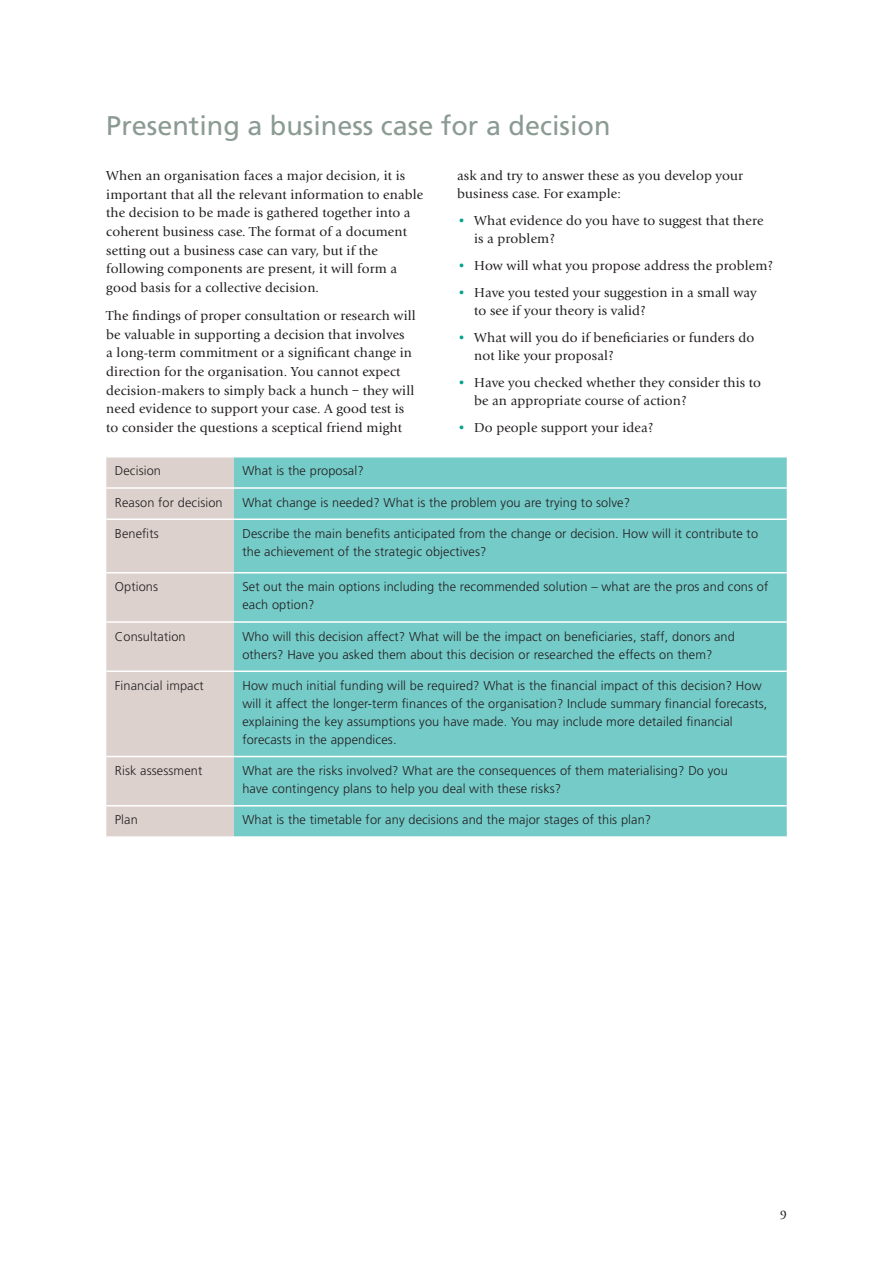
<style>
.page{position:relative;width:893px;height:1263px;background:#fff}
.page>*{position:absolute;margin:0;border:0;box-sizing:border-box;transform-origin:0 0}
.t1{font:27px "Frutiger";color:#8b9b93}
.t2{font:13.5px/18.8px "Giovanni";letter-spacing:.01em;color:#231f20}
.t3{font:13.5px "Giovanni SCEF";color:#231f20}
.t4{font:300 12.75px/18px "Frutiger";letter-spacing:.01em;color:#231f20}
.s1{font-weight:700;color:#00a389}
</style>
<div class="page">
<div style="left:106px;top:458px;width:128px;height:378px;background:#dcd1cd"></div>
<div style="left:234px;top:458px;width:553px;height:378px;background:#74cbc8"></div>
<hr style="left:106px;top:487px;width:681px;height:2px;background:#fff">
<hr style="left:106px;top:519px;width:681px;height:1px;background:#fff">
<hr style="left:106px;top:572px;width:681px;height:2px;background:#fff">
<hr style="left:106px;top:621px;width:681px;height:2px;background:#fff">
<hr style="left:106px;top:671px;width:681px;height:1px;background:#fff">
<hr style="left:106px;top:756px;width:681px;height:1px;background:#fff">
<hr style="left:106px;top:805px;width:681px;height:2px;background:#fff">
<h1 class="t1" style="left:106px;top:115px;width:506px">Presenting a business case for a decision</h1>
<p class="t2" style="left:106px;top:167px;width:318px">When an organisation faces a major decision, it is important that all the relevant information to enable the decision to be made is gathered together into a coherent business case. The format of a document setting out a business case can vary, but if the following components are present, it will form a good basis for a collective decision.</p>
<p class="t2" style="left:106px;top:307px;width:311px">The findings of proper consultation or research will be valuable in supporting a decision that involves<br>a long-term commitment or a significant change in direction for the organisation. You cannot expect decision-makers to simply back a hunch – they will need evidence to support your case. A good test is to consider the questions a sceptical friend might</p>
<p class="t2" style="left:457px;top:168px;width:287px;line-height:18px">ask and try to answer these as you develop your business case. For example:</p>
<p class="t2" style="left:474px;top:213px;width:291px;line-height:18px;text-indent:-17px"><span class="s1">•</span> What evidence do you have to suggest that there is a problem?</p>
<p class="t2" style="left:457px;top:257px;width:318px"><span class="s1">•</span> How will what you propose address the problem?</p>
<p class="t2" style="left:474px;top:285px;width:284px;line-height:18px;text-indent:-17px"><span class="s1">•</span> Have you tested your suggestion in a small way to see if your theory is valid?</p>
<p class="t2" style="left:474px;top:330px;width:282px;line-height:18px;text-indent:-17px"><span class="s1">•</span> What will you do if beneficiaries or funders do not like your proposal?</p>
<p class="t2" style="left:474px;top:375px;width:288px;line-height:18px;text-indent:-17px"><span class="s1">•</span> Have you checked whether they consider this to be an appropriate course of action?</p>
<p class="t2" style="left:457px;top:419px;width:198px"><span class="s1">•</span> Do people support your idea?</p>
<p class="t4" style="left:115px;top:463px;width:48px">Decision</p>
<p class="t4" style="left:242px;top:463px;width:123px">What is the proposal?</p>
<p class="t4" style="left:115px;top:494px;width:109px">Reason for decision</p>
<p class="t4" style="left:242px;top:494px;width:389px">What change is needed? What is the problem you are trying to solve?</p>
<p class="t4" style="left:115px;top:525px;width:46px">Benefits</p>
<p class="t4" style="left:242px;top:525px;width:517px">Describe the main benefits anticipated from the change or decision. How will it contribute to the achievement of the strategic objectives?</p>
<p class="t4" style="left:115px;top:579px;width:45px">Options</p>
<p class="t4" style="left:242px;top:579px;width:527px">Set out the main options including the recommended solution – what are the pros and cons of each option?</p>
<p class="t4" style="left:115px;top:628px;width:72px">Consultation</p>
<p class="t4" style="left:242px;top:628px;width:494px">Who will this decision affect? What will be the impact on beneficiaries, staff, donors and others? Have you asked them about this decision or researched the effects on them?</p>
<p class="t4" style="left:115px;top:677px;width:91px">Financial impact</p>
<p class="t4" style="left:242px;top:677px;width:527px">How much initial funding will be required? What is the financial impact of this decision? How will it affect the longer-term finances of the organisation? Include summary financial forecasts, explaining the key assumptions you have made. You may include more detailed financial forecasts in the appendices.</p>
<p class="t4" style="left:115px;top:763px;width:89px">Risk assessment</p>
<p class="t4" style="left:242px;top:763px;width:487px">What are the risks involved? What are the consequences of them materialising? Do you have contingency plans to help you deal with these risks?</p>
<p class="t4" style="left:115px;top:812px;width:25px">Plan</p>
<p class="t4" style="left:242px;top:812px;width:410px">What is the timetable for any decisions and the major stages of this plan?</p>
<p class="t3" style="left:780px;top:1204px;width:8px">9</p>
</div>
